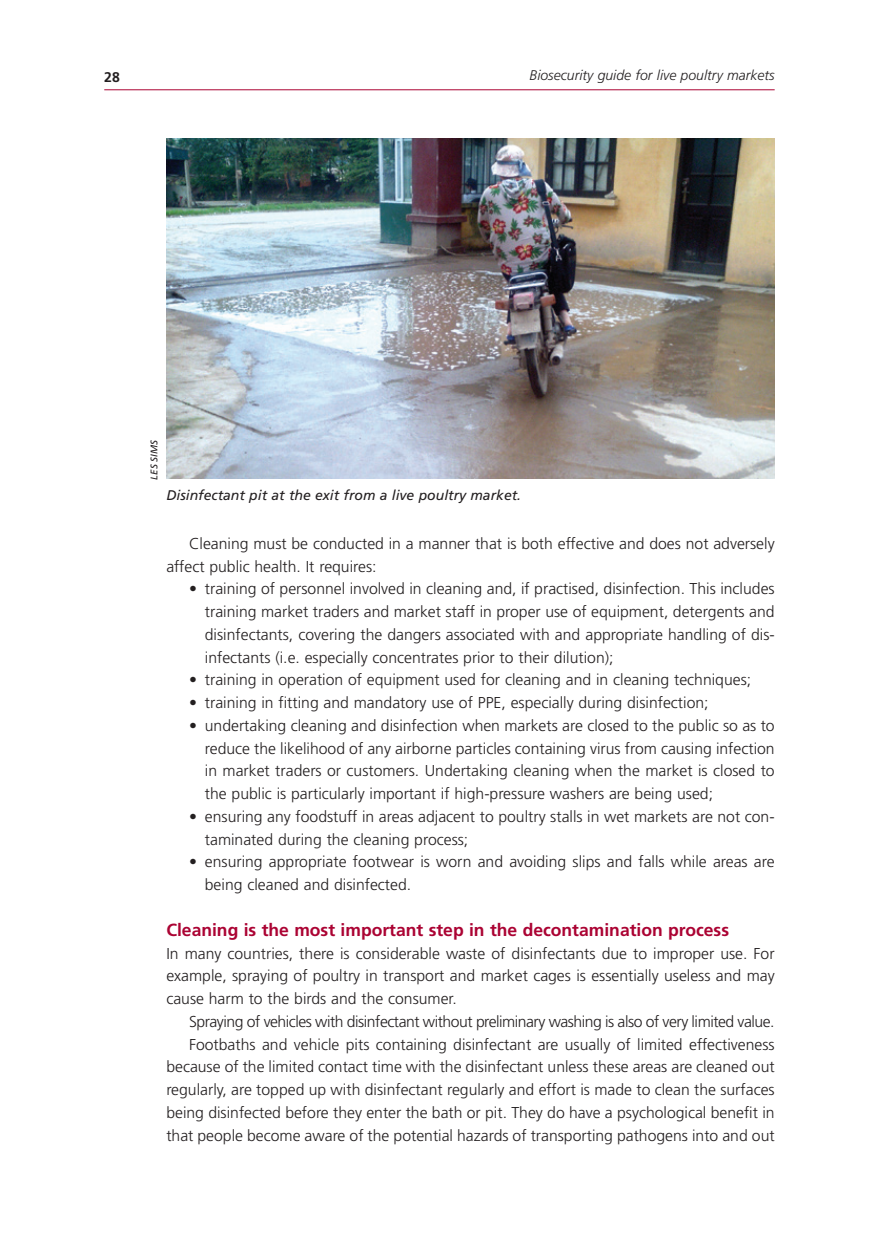
<style>
.page{position:relative;width:874px;height:1241px;background:#fff}
.page>*{position:absolute;margin:0;border:0;box-sizing:border-box;transform-origin:0 0}
.Heading_3{font:700 17.5px "Frutiger LT Std";color:#ab0333}
.NewPara{font:300 15.75px/22.8px "Frutiger LT Std";color:#231f20}
.NewPara_1{font:300 15.75px/22.8px "Frutiger LT Std";color:#231f20;text-align:justify}
.NewPara-2{font:300 15.75px "Frutiger LT Std";letter-spacing:-.03em;color:#231f20}
.PhotoCaption{font:italic 14px "Frutiger LT Std";color:#231f20}
.t1{font:italic 300 14px "Frutiger LT Std";color:#231f20}
.PageNumber{font:700 14px "Frutiger LT Std";color:#231f20}
.PhotoCredit{font:italic 9.62px "Frutiger LT Std";letter-spacing:-.005em;color:#231f20}
</style>
<div class="page">
<hr style="left:104px;top:89px;width:670px;height:1px;background:#ab0333">
<img style="left:166px;top:139px;width:608px;height:339px">
<p class="PageNumber" style="left:104px;top:69px;width:17px">28</p>
<p class="t1" style="left:529px;top:67px;width:246px">Biosecurity guide for live poultry markets</p>
<p class="PhotoCredit" style="left:148px;top:479px;width:41px;rotate:-90deg">LES SIMS</p>
<p class="PhotoCaption" style="left:166px;top:487px;width:356px">Disinfectant pit at the exit from a live poultry market.</p>
<p class="NewPara" style="left:166px;top:532px;width:609px;text-indent:23px">Cleaning must be conducted in a manner that is both effective and does not adversely affect public health. It requires:</p>
<p class="NewPara" style="left:205px;top:577px;width:571px;text-align:justify;text-indent:-16px">• training of personnel involved in cleaning and, if practised, disinfection. This includes training market traders and market staff in proper use of equipment, detergents and disinfectants, covering the dangers associated with and appropriate handling of dis&shy;infectants (i.e. especially concentrates prior to their dilution);</p>
<p class="NewPara" style="left:189px;top:668px;width:563px">• training in operation of equipment used for cleaning and in cleaning techniques;</p>
<p class="NewPara" style="left:189px;top:691px;width:520px">• training in fitting and mandatory use of PPE, especially during disinfection;</p>
<p class="NewPara" style="left:205px;top:714px;width:571px;text-align:justify;text-indent:-16px">• undertaking cleaning and disinfection when markets are closed to the public so as to reduce the likelihood of any airborne particles containing virus from causing infection in market traders or customers. Undertaking cleaning when the market is closed to the public is particularly important if high-pressure washers are being used;</p>
<p class="NewPara" style="left:205px;top:805px;width:571px;text-indent:-16px">• ensuring any foodstuff in areas adjacent to poultry stalls in wet markets are not con&shy;taminated during the cleaning process;</p>
<p class="NewPara" style="left:205px;top:850px;width:571px;text-indent:-16px">• ensuring appropriate footwear is worn and avoiding slips and falls while areas are being cleaned and disinfected.</p>
<p class="Heading_3" style="left:166px;top:919px;width:564px">Cleaning is the most important step in the decontamination process</p>
<p class="NewPara_1" style="left:166px;top:941px;width:609px">In many countries, there is considerable waste of disinfectants due to improper use. For example, spraying of poultry in transport and market cages is essentially useless and may cause harm to the birds and the consumer.</p>
<p class="NewPara-2" style="left:189px;top:1012px;width:586px">Spraying of vehicles with disinfectant without preliminary washing is also of very limited value.</p>
<p class="NewPara" style="left:166px;top:1032px;width:609px;text-align:justify;text-indent:23px">Footbaths and vehicle pits containing disinfectant are usually of limited effectiveness because of the limited contact time with the disinfectant unless these areas are cleaned out regularly, are topped up with disinfectant regularly and effort is made to clean the surfaces being disinfected before they enter the bath or pit. They do have a psychological benefit in that people become aware of the potential hazards of transporting pathogens into and out</p>
</div>
